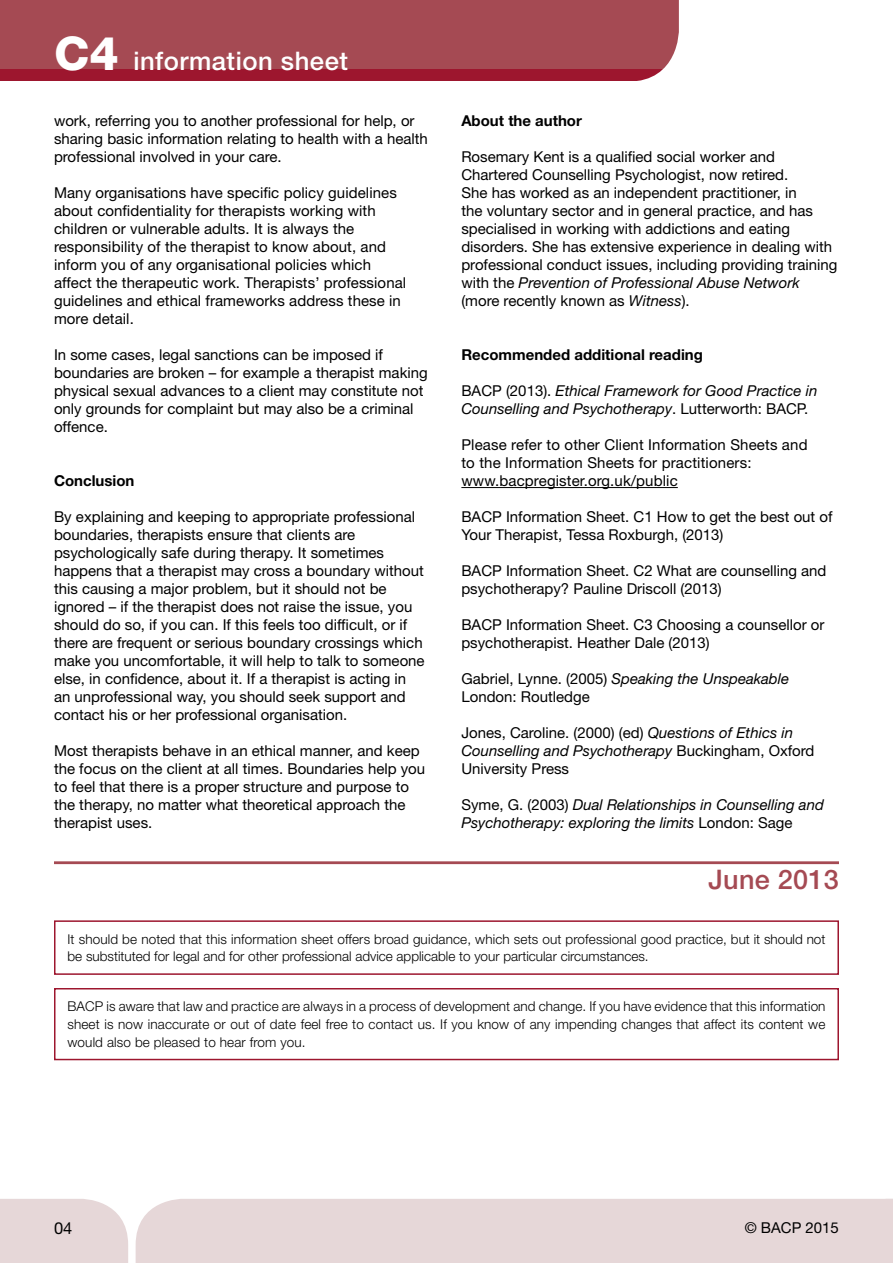
<style>
.page{position:relative;width:893px;height:1263px;background:#fff}
.page>*{position:absolute;margin:0;border:0;box-sizing:border-box;transform-origin:0 0}
.t1{font:500 27px "Helvetica Neue LT Std";letter-spacing:.01em;color:#a54a53}
.t2{font:500 25.65px "Helvetica Neue LT Std";letter-spacing:.02em;color:#fff}
.t3{font:16.5px "Helvetica Neue LT Std";color:#000}
.t4{font:15px/18px "Helvetica Neue LT Std";color:#000}
.t5{font:italic 15px/18px "Helvetica Neue LT Std";color:#000}
.t6{font:700 15px "Helvetica Neue LT Std";color:#000}
.t7{font:300 13.5px/17.9px "Helvetica Neue LT Std";letter-spacing:.01em;color:#000;text-align:justify}
.s1{font-weight:800;font-size:46.5px}
.s2{font-style:italic}
.s3{font-style:normal}
</style>
<div class="page">
<div style="left:0;top:1199px;width:128px;height:64px;background:#e6d7d8"></div>
<div style="left:136px;top:1199px;width:749px;height:64px;background:#e6d7d8"></div>
<svg style="left:885px;top:1199px;width:8px;height:64px"></svg>
<div style="left:0;top:0;width:893px;height:81px;background:#a54a53"></div>
<div style="left:0;top:70px;width:893px;height:11px;background:#9d162e"></div>
<svg style="left:628px;top:0;width:265px;height:81px"></svg>
<hr style="left:461px;top:487px;width:217px;height:1px;background:#000">
<hr style="left:54px;top:861px;width:785px;height:3px;background:#a54a53">
<div style="left:54px;top:988px;width:785px;height:72px;border:2px solid #9d162e"></div>
<div style="left:54px;top:920px;width:785px;height:55px;border:2px solid #9d162e"></div>
<h2 class="t2" style="left:54px;top:45px;width:295px"><span class="s1">C4</span> information sheet</h2>
<p class="t4" style="left:54px;top:111px;width:375px">work, referring you to another professional for help, or sharing basic information relating to health with a health professional involved in your care.</p>
<p class="t4" style="left:54px;top:183px;width:354px">Many organisations have specific policy guidelines about confidentiality for therapists working with children or vulnerable adults. It is always the responsibility of the therapist to know about, and inform you of any organisational policies which affect the therapeutic work. Therapists’ professional guidelines and ethical frameworks address these in more detail.</p>
<p class="t4" style="left:54px;top:345px;width:375px">In some cases, legal sanctions can be imposed if boundaries are broken – for example a therapist making physical sexual advances to a client may constitute not only grounds for complaint but may also be a criminal offence.</p>
<p class="t6" style="left:54px;top:471px;width:82px">Conclusion</p>
<p class="t4" style="left:54px;top:507px;width:372px">By explaining and keeping to appropriate professional boundaries, therapists ensure that clients are psychologically safe during therapy. It sometimes happens that a therapist may cross a boundary without this causing a major problem, but it should not be ignored – if the therapist does not raise the issue, you should do so, if you can. If this feels too difficult, or if there are frequent or serious boundary crossings which make you uncomfortable, it will help to talk to someone else, in confidence, about it. If a therapist is acting in an unprofessional way, you should seek support and contact his or her professional organisation.</p>
<p class="t4" style="left:54px;top:741px;width:373px">Most therapists behave in an ethical manner, and keep the focus on the client at all times. Boundaries help you to feel that there is a proper structure and purpose to the therapy, no matter what theoretical approach the therapist uses.</p>
<p class="t6" style="left:461px;top:111px;width:122px">About the author</p>
<p class="t4" style="left:461px;top:147px;width:378px">Rosemary Kent is a qualified social worker and Chartered Counselling Psychologist, now retired.<br>She has worked as an independent practitioner, in<br>the voluntary sector and in general practice, and has specialised in working with addictions and eating disorders. She has extensive experience in dealing with professional conduct issues, including providing training with the <span class="s2">Prevention of Professional Abuse Network </span>(more recently known as <span class="s2">Witness</span>).</p>
<p class="t6" style="left:461px;top:345px;width:243px">Recommended additional reading</p>
<p class="t5" style="left:461px;top:381px;width:358px"><span class="s3">BACP (2013).</span> Ethical Framework for Good Practice in<br>Counselling and Psychotherapy<span class="s3">. Lutterworth: BACP.</span></p>
<p class="t4" style="left:461px;top:435px;width:348px">Please refer to other Client Information Sheets and to the Information Sheets for practitioners: www.bacpregister.org.uk/public</p>
<p class="t4" style="left:461px;top:507px;width:373px">BACP Information Sheet. C1 How to get the best out of<br>Your Therapist, Tessa Roxburgh, (2013)</p>
<p class="t4" style="left:461px;top:561px;width:367px">BACP Information Sheet. C2 What are counselling and psychotherapy? Pauline Driscoll (2013)</p>
<p class="t4" style="left:461px;top:615px;width:365px">BACP Information Sheet. C3 Choosing a counsellor or psychotherapist. Heather Dale (2013)</p>
<p class="t4" style="left:461px;top:669px;width:329px">Gabriel, Lynne. (2005) <span class="s2">Speaking the Unspeakable<br></span>London: Routledge</p>
<p class="t4" style="left:461px;top:723px;width:355px">Jones, Caroline. (2000) (ed) <span class="s2">Questions of Ethics in<br>Counselling and Psychotherapy</span> Buckingham, Oxford<br>University Press</p>
<p class="t5" style="left:461px;top:795px;width:364px"><span class="s3">Syme, G. (2003)</span> Dual Relationships in Counselling and<br>Psychotherapy: exploring the limits <span class="s3">London: Sage</span></p>
<h1 class="t1" style="left:708px;top:863px;width:132px">June 2013</h1>
<p class="t7" style="left:68px;top:929px;width:759px">It should be noted that this information sheet offers broad guidance, which sets out professional good practice, but it should not be substituted for legal and for other professional advice applicable to your particular circumstances.</p>
<p class="t7" style="left:68px;top:997px;width:759px">BACP is aware that law and practice are always in a process of development and change. If you have evidence that this information sheet is now inaccurate or out of date feel free to contact us. If you know of any impending changes that affect its content we would also be pleased to hear from you.</p>
<p class="t3" style="left:54px;top:1218px;width:20px">04</p>
<p class="t4" style="left:745px;top:1218px;width:96px">© BACP 2015</p>
</div>
